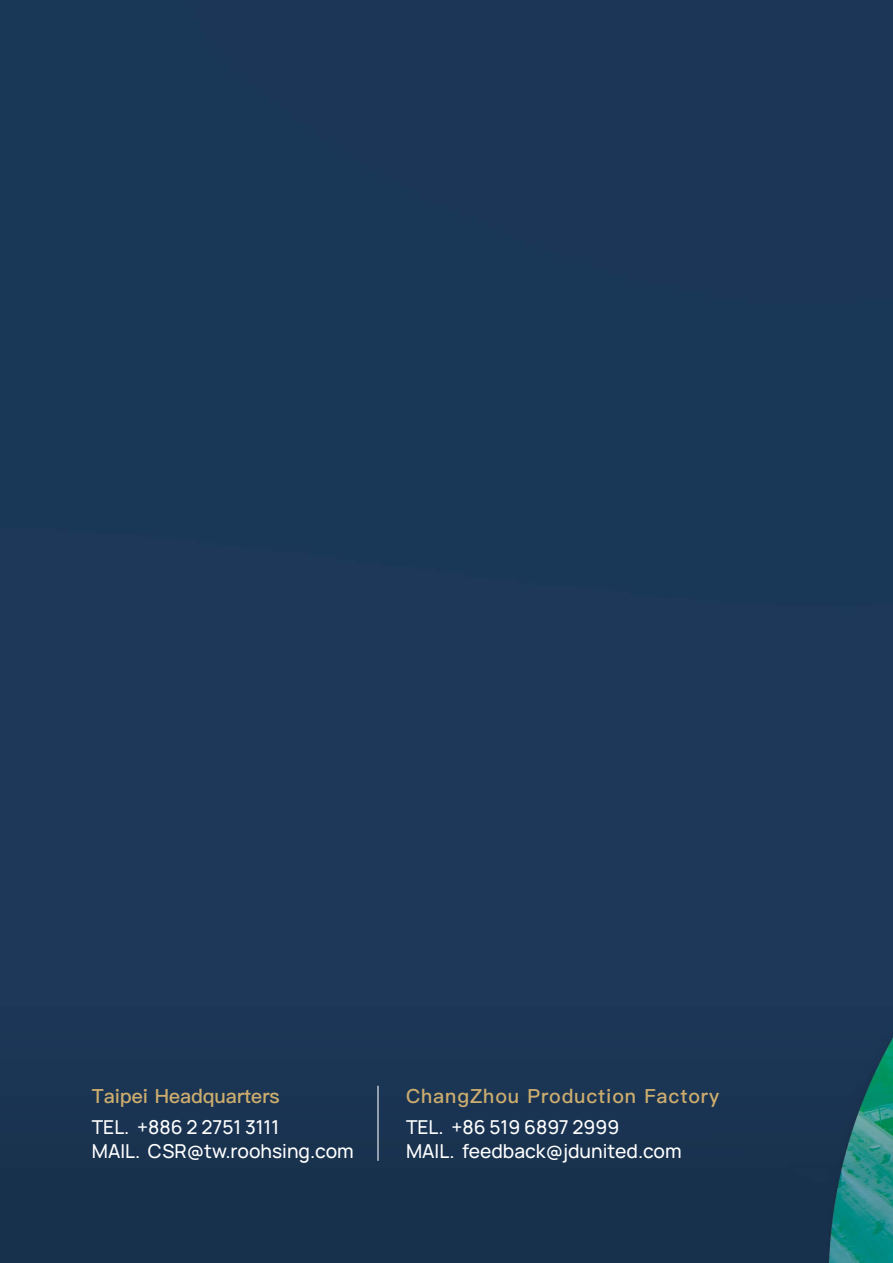
<style>
.page{position:relative;width:893px;height:1263px;background:#fff}
.page>*{position:absolute;margin:0;border:0;box-sizing:border-box;transform-origin:0 0}
.t1{font:500 19.5px "Ping Fang TC";letter-spacing:.045em;color:#ccad6e}
.t2{font:500 19.5px "Ping Fang TC";color:#ccad6e}
.t3{font:200 19.2px/24px "Manrope";color:#fff}
</style>
<div class="page">
<img style="left:0;top:0;width:893px;height:1263px">
<hr style="left:377px;top:1086px;width:1px;height:75px;background:#fff">
<p class="t2" style="left:92px;top:1084px;width:189px">Taipei Headquarters</p>
<p class="t1" style="left:406px;top:1084px;width:315px">ChangZhou Production Factory</p>
<p class="t3" style="left:92px;top:1114px;width:264px">TEL. +886 2 2751 3111<br>MAIL. CSR@tw.roohsing.com</p>
<p class="t3" style="left:406px;top:1114px;width:277px">TEL. +86 519 6897 2999<br>MAIL. feedback@jdunited.com</p>
</div>
